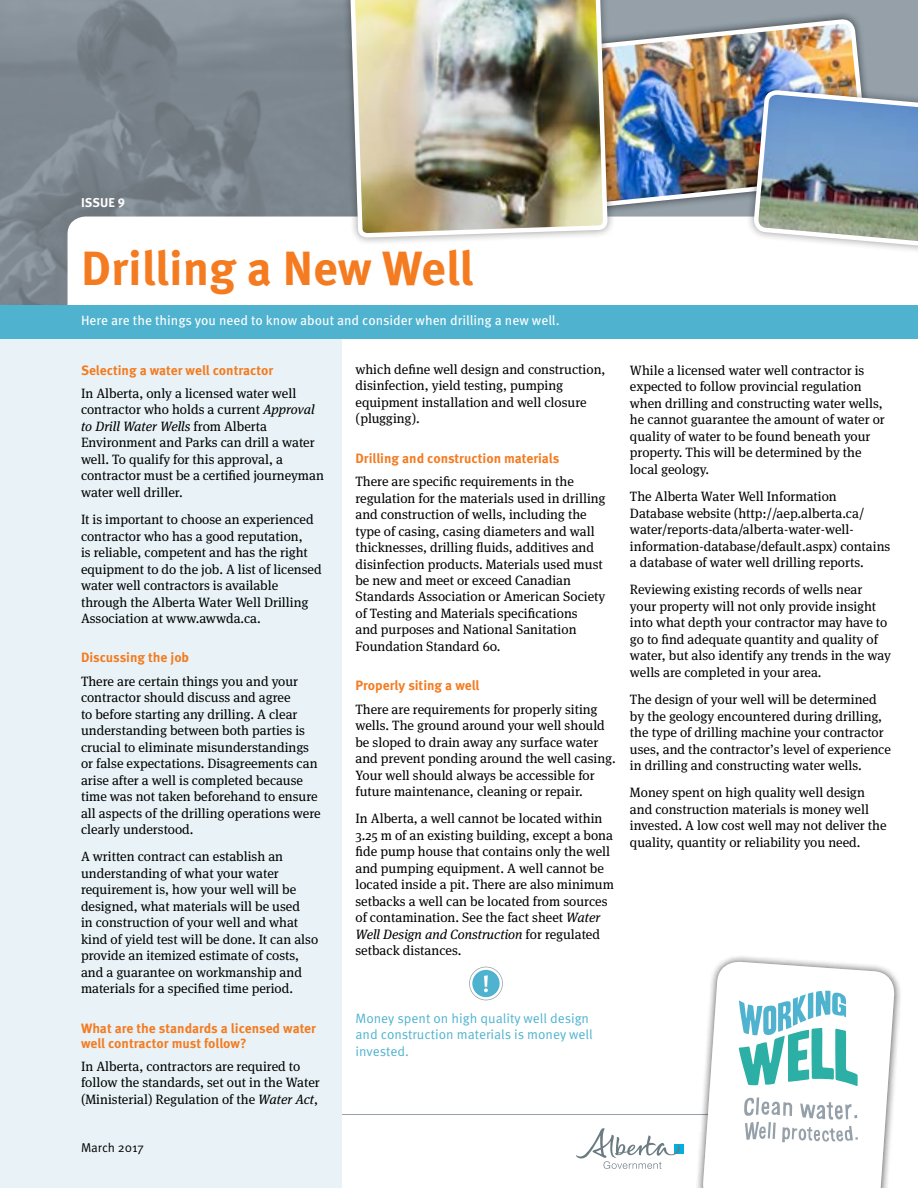
<style>
.page{position:relative;width:918px;height:1188px;background:#fff}
.page>*{position:absolute;margin:0;border:0;box-sizing:border-box;transform-origin:0 0}
.t1{font:700 48px "Meta OT";color:#f47b20}
.t2{font:13.5px/16.5px "Meta Serif OT";color:#000}
.t3{font:700 13.5px/15px "Meta OT";color:#f47b20}
.t4{font:13.5px/16.5px "Meta OT";color:#4fb3cf}
.t5{font:13.5px "Meta OT";color:#fff}
.t6{font:12.75px "Meta OT";letter-spacing:-.005em;color:#000}
.t7{font:700 12.75px "Meta OT";letter-spacing:.01em;color:#fff}
.s1{font-style:italic}
</style>
<div class="page">
<div style="left:674px;top:1144px;width:10px;height:10px;background:#00afdb"></div>
<svg style="left:576px;top:1129px;width:104px;height:40px"></svg>
<div style="left:0;top:338px;width:342px;height:850px;background:#e9f3f7"></div>
<hr style="left:342px;top:1114px;width:522px;height:1px;background:#95a0a9">
<div style="left:0;top:305px;width:918px;height:34px;background:#4fb3cf"></div>
<img style="left:615px;top:0;width:253px;height:217px">
<div style="left:341px;top:0;width:274px;height:245px;background:#000;opacity:.4"></div>
<img style="left:347px;top:0;width:263px;height:245px">
<div style="left:747px;top:83px;width:171px;height:172px;background:#000;opacity:.4"></div>
<img style="left:751px;top:15px;width:167px;height:240px">
<div style="left:469px;top:967px;width:34px;height:33px;border:4px solid #95a0a9;border-radius:50%"></div>
<svg style="left:471px;top:968px;width:30px;height:31px"></svg>
<div style="left:470px;top:967px;width:32px;height:33px;border:2px solid #fff;border-radius:50%"></div>
<svg style="left:484px;top:975px;width:4px;height:17px"></svg>
<div style="left:695px;top:954px;width:207px;height:234px;background:#000;opacity:.4"></div>
<svg style="left:701px;top:954px;width:196px;height:234px"></svg>
<svg style="left:704px;top:963px;width:189px;height:225px"></svg>
<p class="t7" style="left:81px;top:195px;width:46px">ISSUE 9</p>
<h1 class="t1" style="left:81px;top:238px;width:394px">Drilling a New Well</h1>
<p class="t5" style="left:81px;top:312px;width:480px">Here are the things you need to know about and consider when drilling a new well.</p>
<p class="t2" style="left:355px;top:361px;width:252px">which define well design and construction, disinfection, yield testing, pumping equipment installation and well closure (plugging).</p>
<p class="t3" style="left:355px;top:451px;width:205px">Drilling and construction materials</p>
<p class="t2" style="left:355px;top:473px;width:252px">There are specific requirements in the regulation for the materials used in drilling and construction of wells, including the type of casing, casing diameters and wall thicknesses, drilling fluids, additives and disinfection products. Materials used must be new and meet or exceed Canadian Standards Association or American Society of Testing and Materials specifications<br>and purposes and National Sanitation Foundation Standard 60.</p>
<p class="t3" style="left:355px;top:678px;width:126px">Properly siting a well</p>
<p class="t2" style="left:355px;top:701px;width:262px">There are requirements for properly siting wells. The ground around your well should be sloped to drain away any surface water and prevent ponding around the well casing.<br>Your well should always be accessible for future maintenance, cleaning or repair.</p>
<p class="t2" style="left:355px;top:811px;width:260px">In Alberta, a well cannot be located within 3.25 m of an existing building, except a bona fide pump house that contains only the well and pumping equipment. A well cannot be located inside a pit. There are also minimum setbacks a well can be located from sources of contamination. See the fact sheet <span class="s1">Water Well Design and Construction</span> for regulated setback distances.</p>
<p class="t3" style="left:81px;top:363px;width:194px">Selecting a water well contractor</p>
<p class="t2" style="left:81px;top:385px;width:244px">In Alberta, only a licensed water well contractor who holds a current <span class="s1">Approval to Drill Water Wells</span> from Alberta Environment and Parks can drill a water well. To qualify for this approval, a contractor must be a certified journeyman water well driller.</p>
<p class="t2" style="left:81px;top:511px;width:242px">It is important to choose an experienced contractor who has a good reputation,<br>is reliable, competent and has the right equipment to do the job. A list of licensed water well contractors is available through the Alberta Water Well Drilling Association at www.awwda.ca.</p>
<p class="t3" style="left:81px;top:650px;width:110px">Discussing the job</p>
<p class="t2" style="left:81px;top:673px;width:241px">There are certain things you and your contractor should discuss and agree<br>to before starting any drilling. A clear understanding between both parties is crucial to eliminate misunderstandings or false expectations. Disagreements can arise after a well is completed because time was not taken beforehand to ensure all aspects of the drilling operations were clearly understood.</p>
<p class="t2" style="left:81px;top:849px;width:239px">A written contract can establish an understanding of what your water requirement is, how your well will be designed, what materials will be used<br>in construction of your well and what kind of yield test will be done. It can also provide an itemized estimate of costs, and a guarantee on workmanship and materials for a specified time period.</p>
<p class="t3" style="left:81px;top:1021px;width:236px">What are the standards a licensed water well contractor must follow?</p>
<p class="t2" style="left:81px;top:1058px;width:240px">In Alberta, contractors are required to follow the standards, set out in the Water (Ministerial) Regulation of the <span class="s1">Water Act</span>,</p>
<p class="t4" style="left:356px;top:1010px;width:239px">Money spent on high quality well design and construction materials is money well invested.</p>
<p class="t6" style="left:81px;top:1140px;width:64px">March 2017</p>
<p class="t2" style="left:630px;top:362px;width:256px">While a licensed water well contractor is expected to follow provincial regulation when drilling and constructing water wells, he cannot guarantee the amount of water or quality of water to be found beneath your property. This will be determined by the local geology.</p>
<p class="t2" style="left:630px;top:488px;width:262px">The Alberta Water Well Information Database website (http://aep.alberta.ca/ water/reports-data/alberta-water-well&shy;information-database/default.aspx) contains a database of water well drilling reports.</p>
<p class="t2" style="left:630px;top:582px;width:262px">Reviewing existing records of wells near your property will not only provide insight into what depth your contractor may have to go to find adequate quantity and quality of water, but also identify any trends in the way wells are completed in your area.</p>
<p class="t2" style="left:630px;top:692px;width:262px">The design of your well will be determined by the geology encountered during drilling, the type of drilling machine your contractor uses, and the contractor’s level of experience in drilling and constructing water wells.</p>
<p class="t2" style="left:630px;top:785px;width:258px">Money spent on high quality well design and construction materials is money well invested. A low cost well may not deliver the quality, quantity or reliability you need.</p>
</div>
